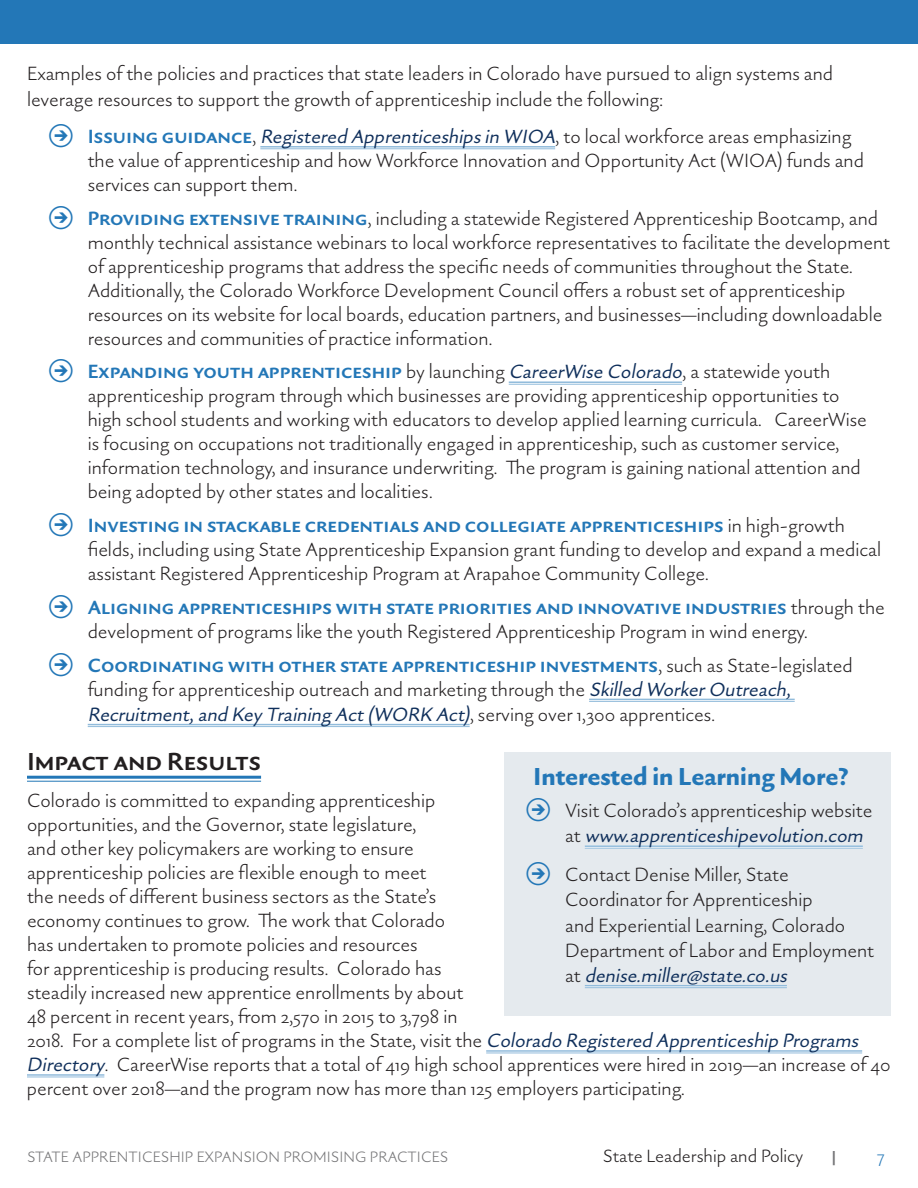
<style>
.page{position:relative;width:918px;height:1188px;background:#fff}
.page>*{position:absolute;margin:0;border:0;box-sizing:border-box;transform-origin:0 0}
.t1{font:700 27px "Gaultier";color:#2377b7}
.t2{font:600 27px "Gaultier";color:#231f20}
.t3{font:300 21px/24px "Gaultier";color:#231f20}
.t4{font:300 19.5px "Gaultier";color:#231f20}
.t5{font:300 19.5px "Gaultier";color:#2377b7}
.t6{font:300 16.5px "Gaultier";letter-spacing:.005em;color:#757577}
.s1{font-weight:600;color:#2377b7}
.s2{font-weight:400;font-style:italic;color:#0f2f5b}
</style>
<div class="page">
<div style="left:0;top:0;width:918px;height:43px;background:#2377b7"></div>
<hr style="left:260px;top:146px;width:295px;height:2px;background:#91bbdb">
<hr style="left:260px;top:149px;width:295px;height:1px;background:#91bbdb">
<hr style="left:509px;top:381px;width:173px;height:2px;background:#91bbdb">
<hr style="left:509px;top:384px;width:173px;height:1px;background:#91bbdb">
<hr style="left:589px;top:699px;width:206px;height:1px;background:#91bbdb">
<hr style="left:589px;top:701px;width:206px;height:1px;background:#91bbdb">
<hr style="left:88px;top:724px;width:382px;height:1px;background:#91bbdb">
<hr style="left:88px;top:726px;width:382px;height:1px;background:#91bbdb">
<hr style="left:27px;top:776px;width:234px;height:3px;background:#2377b7">
<hr style="left:27px;top:781px;width:234px;height:1px;background:#2377b7">
<hr style="left:486px;top:1050px;width:376px;height:2px;background:#91bbdb">
<hr style="left:486px;top:1053px;width:376px;height:1px;background:#91bbdb">
<hr style="left:27px;top:1074px;width:77px;height:2px;background:#91bbdb">
<hr style="left:27px;top:1077px;width:77px;height:1px;background:#91bbdb">
<div style="left:504px;top:752px;width:387px;height:263px;background:#e5eaee"></div>
<hr style="left:585px;top:845px;width:278px;height:3px;background:#fff">
<hr style="left:585px;top:845px;width:278px;height:2px;background:#91bbdb">
<hr style="left:585px;top:848px;width:278px;height:1px;background:#91bbdb">
<hr style="left:585px;top:985px;width:202px;height:3px;background:#fff">
<hr style="left:585px;top:985px;width:202px;height:1px;background:#91bbdb">
<hr style="left:585px;top:987px;width:202px;height:1px;background:#91bbdb">
<p class="t3" style="left:27px;top:62px;width:808px;line-height:25.2px">Examples of the policies and practices that state leaders in Colorado have pursued to align systems and leverage resources to support the growth of apprenticeship include the following:</p>
<p class="t3" style="left:88px;top:125px;width:778px"><span class="s1">Issuing guidance</span>, <span class="s2">Registered Apprenticeshipsin WIOA</span>, to local workforce areas emphasizing the value of apprenticeship and how Workforce Innovation and Opportunity Act (WIOA) funds and services can support them.</p>
<p class="t3" style="left:88px;top:207px;width:804px"><span class="s1">Providing extensive training</span>, including a statewide Registered Apprenticeship Bootcamp, and monthly technical assistance webinars to local workforce representatives to facilitate the development of apprenticeship programs that address the specific needs of communities throughout the State.<br>Additionally, the Colorado Workforce Development Council offers a robust set of apprenticeship resources on its website for local boards, education partners, and businesses—including downloadable resources and communities of practice information.</p>
<p class="t3" style="left:88px;top:360px;width:781px"><span class="s1">Expanding youth apprenticeship</span> by launching <span class="s2">CareerWise Colorado</span>, a statewide youth apprenticeship program through which businesses are providing apprenticeship opportunities to high school students and working with educators to develop applied learning curricula. CareerWise is focusing on occupations not traditionally engaged in apprenticeship, such as customer service, information technology, and insurance underwriting. The program is gaining national attention and being adopted by other states and localities.</p>
<p class="t3" style="left:88px;top:514px;width:795px"><span class="s1">Investing in stackable credentials and collegiate apprenticeships</span> in high-growth fields, including using State Apprenticeship Expansion grant funding to develop and expand a medical assistant Registered Apprenticeship Program at Arapahoe Community College.</p>
<p class="t3" style="left:88px;top:596px;width:799px"><span class="s1">Aligning apprenticeships with state priorities and innovative industries</span> through the development of programs like the youth Registered Apprenticeship Program in wind energy.</p>
<p class="t3" style="left:88px;top:653px;width:766px;line-height:24.6px"><span class="s1">Coordinating with other state apprenticeship investments</span>, such as State-legislated funding for apprenticeship outreach and marketing through the <span class="s2">Skilled WorkerOutreach,<br>Recruitment,and Key Training Act(WORK Act)</span>, s e rv i n g ov e r 1 , 3 0 0 a p p re n t i c e s .</p>
<h3 class="t2" style="left:27px;top:745px;width:236px">Impact and Results</h3>
<p class="t3" style="left:27px;top:789px;width:865px">Colorado is committed to expanding apprenticeship<br>opportunities, and the Governor, state legislature,<br>and other key policymakers are working to ensure<br>apprenticeship policies are flexible enough to meet<br>the needs of different business sectors as the State’s<br>economy continues to grow. The work that Colorado<br>has undertaken to promote policies and resources<br>for apprenticeship is producing results. Colorado has<br>steadily increased new apprentice enrollments by about<br>48 percent in recent years, from 2,570 in 2015 to 3,798 in<br>2018. For a complete list of programs in the State, visit the <span class="s2">Colorado Registered Apprenticeship Programs Directory</span>. CareerWise reports that a total of 419 high school apprentices were hired in 2019—an increase of 40 percent over 2018—and the program now has more than 125 employers participating.</p>
<p class="t1" style="left:533px;top:761px;width:317px">Interested in Learning More?</p>
<p class="t3" style="left:565px;top:799px;width:309px;line-height:25.2px">Visit Colorado’s apprenticeship website at <span class="s2">www.apprenticeshipevolution.com</span></p>
<p class="t3" style="left:565px;top:863px;width:310px;line-height:25.2px">Contact Denise Miller, State Coordinator for Apprenticeship<br>and Experiential Learning, Colorado Department of Labor and Employment at <span class="s2">denise.miller@state.co.us</span></p>
<p class="t6" style="left:27px;top:1147px;width:423px">STATE APPRENTICESHIP EXPANSION PROMISING PRACTICES</p>
<p class="t4" style="left:603px;top:1144px;width:202px">State Leadership and Policy</p>
<p class="t5" style="left:877px;top:1144px;width:9px">7</p>
</div>
